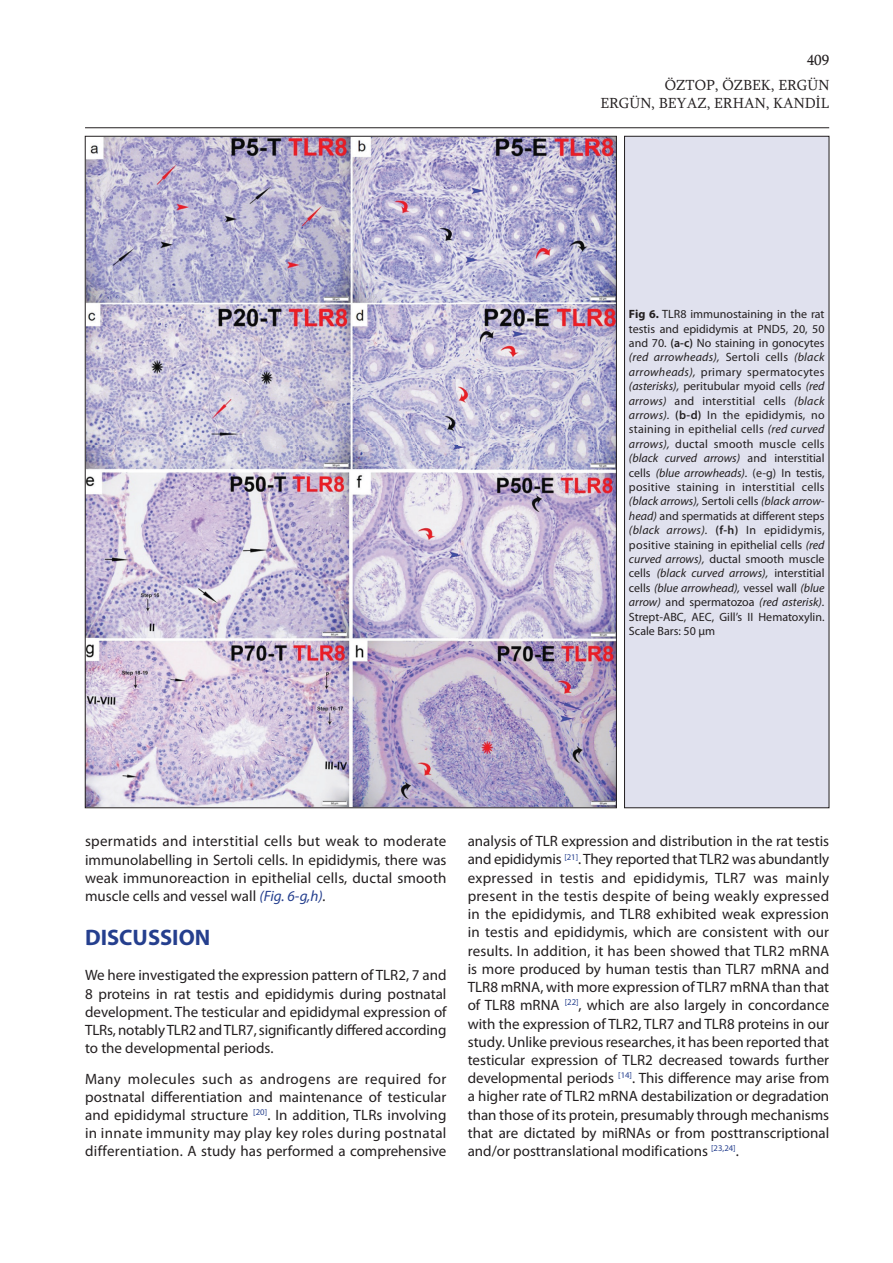
<style>
.page{position:relative;width:893px;height:1263px;background:#fff}
.page>*{position:absolute;margin:0;border:0;box-sizing:border-box;transform-origin:0 0}
.t1{font:700 22.5px "Myriad Pro";color:#253f8e}
.t2{font:15px/18.3px "Myriad Pro";color:#231f20;text-align:justify}
.t3{font:15px/18px "Sylfaen";color:#231f20;text-align:right}
.t4{font:12px/14.4px "Myriad Pro";color:#231f20;text-align:justify}
.s1{font-weight:700}
.s2{font-weight:600}
.s3{font-style:italic}
.s4{font-style:italic;color:#253f8e}
</style>
<div class="page">
<hr style="left:85px;top:127px;width:744px;height:1px;background:#231f20">
<img style="left:87px;top:138px;width:528px;height:668px">
<div style="left:624px;top:136px;width:205px;height:672px;background:#e0e1ee"></div>
<div style="left:624px;top:136px;width:205px;height:672px;border:1px solid #231f20"></div>
<p class="t3" style="left:807px;top:51px;width:24px">409</p>
<p class="t3" style="left:600px;top:76px;width:230px">ÖZTOP, ÖZBEK, ERGÜN<br>ERGÜN, BEYAZ, ERHAN, KANDİL</p>
<p class="t4" style="left:629px;top:307px;width:197px"><span class="s1">Fig 6.</span> TLR8 immunostaining in the rat testis and epididymis at PND5, 20, 50 and 70. <span class="s2">(a-c)</span> No staining in gonocytes <span class="s3">(red arrowheads),</span> Sertoli cells <span class="s3">(black arrowheads),</span> primary spermatocytes <span class="s3">(asterisks),</span> peritubular myoid cells <span class="s3">(red arrows)</span> and interstitial cells <span class="s3">(black arrows).</span> <span class="s2">(b-d)</span> In the epididymis, no staining in epithelial cells <span class="s3">(red curved arrows),</span> ductal smooth muscle cells <span class="s3">(black curved arrows)</span> and interstitial cells <span class="s3">(blue arrowheads).</span> (e-g) In testis, positive staining in interstitial cells <span class="s3">(black arrows),</span> Sertoli cells <span class="s3">(black arrow&shy;head)</span> and spermatids at different steps <span class="s3">(black arrows).</span> <span class="s2">(f-h)</span> In epididymis, positive staining in epithelial cells <span class="s3">(red curved arrows),</span> ductal smooth muscle cells <span class="s3">(black curved arrows),</span> interstitial cells <span class="s3">(blue arrowhead),</span> vessel wall <span class="s3">(blue arrow)</span> and spermatozoa <span class="s3">(red asterisk).<br></span>Strept-ABC, AEC, Gill’s II Hematoxylin.<br>Scale Bars: 50 µm</p>
<p class="t2" style="left:85px;top:832px;width:363px">spermatids and interstitial cells but weak to moderate immunolabelling in Sertoli cells. In epididymis, there was weak immunoreaction in epithelial cells, ductal smooth muscle cells and vessel wall <span class="s4">(Fig. 6-g,h)</span><span class="s3">.</span></p>
<h1 class="t1" style="left:85px;top:925px;width:127px">DISCUSSION</h1>
<p class="t2" style="left:85px;top:966px;width:363px">We here investigated the expression pattern of TLR2, 7 and 8 proteins in rat testis and epididymis during postnatal development. The testicular and epididymal expression of TLRs, notably TLR2 and TLR7, significantly differed according to the developmental periods.</p>
<p class="t2" style="left:85px;top:1070px;width:363px">Many molecules such as androgens are required for postnatal differentiation and maintenance of testicular and epididymal structure <sup>[20]</sup>. In addition, TLRs involving in innate immunity may play key roles during postnatal differentiation. A study has performed a comprehensive</p>
<p class="t2" style="left:468px;top:832px;width:363px">analysis of TLR expression and distribution in the rat testis and epididymis <sup>[21]</sup>. They reported that TLR2 was abundantly expressed in testis and epididymis, TLR7 was mainly present in the testis despite of being weakly expressed in the epididymis, and TLR8 exhibited weak expression in testis and epididymis, which are consistent with our results. In addition, it has been showed that TLR2 mRNA is more produced by human testis than TLR7 mRNA and TLR8 mRNA, with more expression of TLR7 mRNA than that of TLR8 mRNA <sup>[22]</sup>, which are also largely in concordance with the expression of TLR2, TLR7 and TLR8 proteins in our study. Unlike previous researches, it has been reported that testicular expression of TLR2 decreased towards further developmental periods <sup>[14]</sup>. This difference may arise from a higher rate of TLR2 mRNA destabilization or degradation than those of its protein, presumably through mechanisms that are dictated by miRNAs or from posttranscriptional and/or posttranslational modifications <sup>[23,24]</sup>.</p>
</div>
